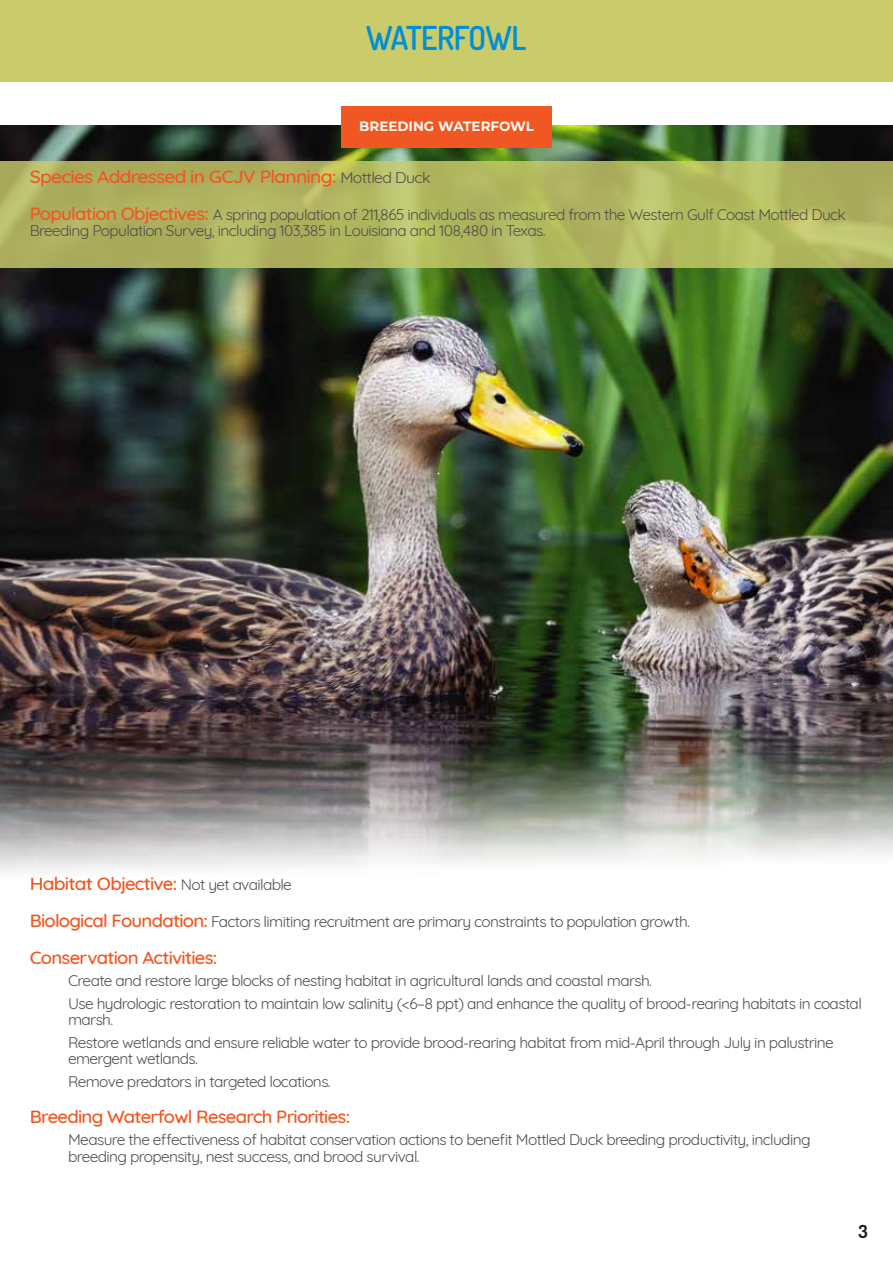
<style>
.page{position:relative;width:893px;height:1263px;background:#fff}
.page>*{position:absolute;margin:0;border:0;box-sizing:border-box;transform-origin:0 0}
.t1{font:600 33px "Dosis";letter-spacing:-.02em;color:#008fd5;scale:.95 1}
.t2{font:500 18px "Quicksand";letter-spacing:-.04em;color:#f15722;scale:1.07 1}
.t3{font:500 18px "Quicksand";letter-spacing:-.04em;color:#f15722}
.t4{font:700 18px "Dosis";color:#231f20}
.t5{font:15px/22.5px "Quicksand";letter-spacing:-.04em;color:#4d4e4e}
.t6{font:700 13.5px "Montserrat";color:#fafaf1}
.s1{font-weight:400;font-size:15px;color:#4d4e4e}
.s2{font-weight:500;font-size:18px;color:#f15722}
</style>
<div class="page">
<img style="left:0;top:125px;width:893px;height:748px">
<svg style="left:0;top:162px;width:893px;height:106px;background:#b1b660"></svg>
<div style="left:341px;top:106px;width:211px;height:42px;background:#f15722"></div>
<div style="left:0;top:0;width:893px;height:81px;background:#cacb6b"></div>
<h1 class="t1" style="left:366px;top:14px;width:170px">WATERFOWL</h1>
<p class="t6" style="left:359px;top:117px;width:176px">BREEDING WATERFOWL</p>
<p class="t2" style="left:30px;top:162px;width:376px">Species Addressed in GCJV Planning: <span class="s1">Mottled Duck</span></p>
<p class="t5" style="left:30px;top:205px;width:818px;line-height:16.5px"><span class="s2">Population Objectives:</span> A spring population of 211,865 individuals as measured from the Western Gulf Coast Mottled Duck<br>Breeding Population Survey, including 103,385 in Louisiana and 108,480 in Texas.</p>
<p class="t2" style="left:30px;top:869px;width:246px">Habitat Objective: <span class="s1">Not yet available</span></p>
<p class="t5" style="left:30px;top:909px;width:662px"><span class="s2">Biological Foundation:</span> Factors limiting recruitment are primary constraints to population growth.</p>
<p class="t3" style="left:30px;top:943px;width:189px">Conservation Activities:</p>
<p class="t5" style="left:68px;top:968px;width:795px">Create and restore large blocks of nesting habitat in agricultural lands and coastal marsh.<br>Use hydrologic restoration to maintain low salinity (&lt;6−8 ppt) and enhance the quality of brood-rearing habitats in coastal</p>
<p class="t5" style="left:68px;top:1007px;width:767px">marsh.<br>Restore wetlands and ensure reliable water to provide brood-rearing habitat from mid-April through July in palustrine</p>
<p class="t5" style="left:68px;top:1046px;width:264px">emergent wetlands.<br>Remove predators in targeted locations.</p>
<p class="t3" style="left:30px;top:1102px;width:322px">Breeding Waterfowl Research Priorities:</p>
<p class="t5" style="left:68px;top:1130px;width:744px;line-height:16.5px">Measure the effectiveness of habitat conservation actions to benefit Mottled Duck breeding productivity, including breeding propensity, nest success, and brood survival.</p>
<p class="t4" style="left:858px;top:1218px;width:11px">3</p>
</div>
